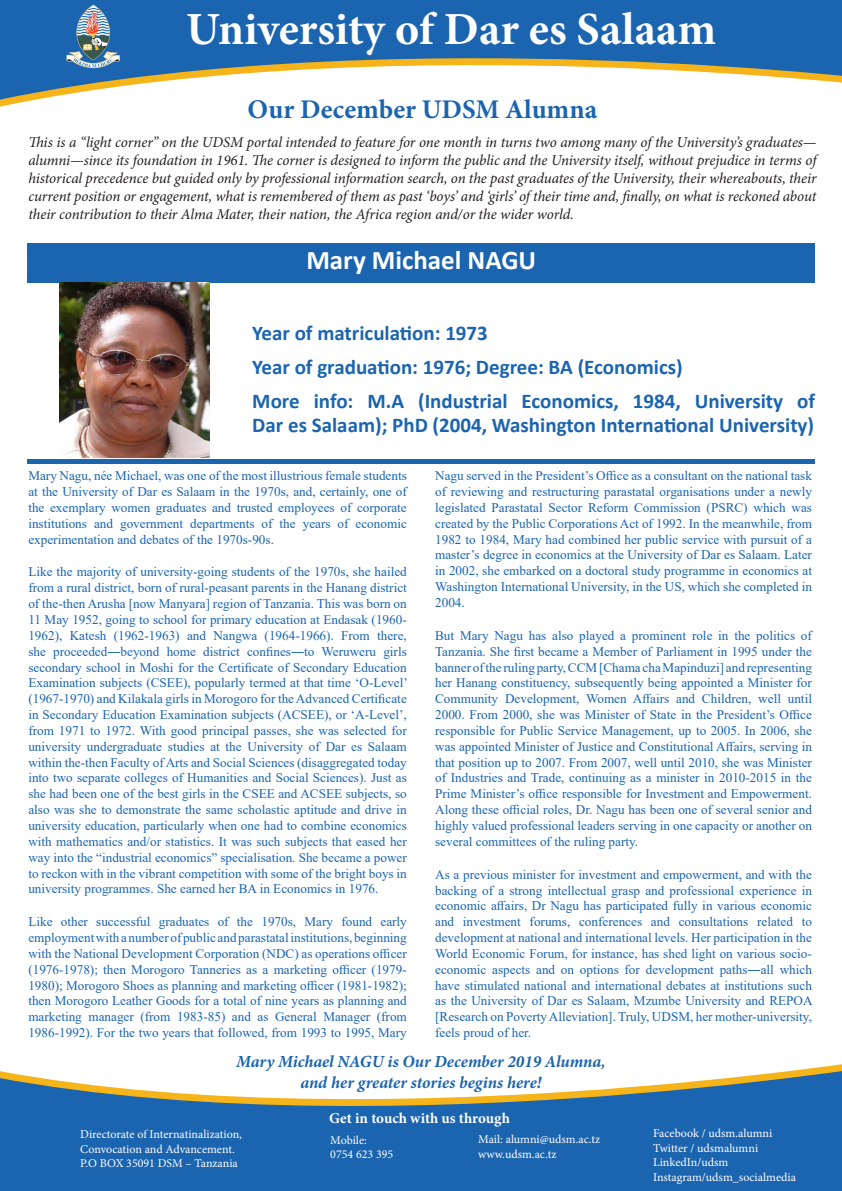
<style>
.page{position:relative;width:842px;height:1191px;background:#fff}
.page>*{position:absolute;margin:0;border:0;box-sizing:border-box;transform-origin:0 0}
.t1{font:700 46px "Minion Pro";color:#fff}
.t2{font:700 27px "Minion Pro";color:#1b64af}
.t3{font:700 27px "Calibri";color:#fff}
.t4{font:700 21px/24.2px "Calibri";color:#1b64af}
.t5{font:italic 700 17px "Minion Pro";letter-spacing:-.005em;color:#1b64af}
.t6{font:italic 15px/18px "Minion Pro";letter-spacing:-.005em;color:#231f20;text-align:justify}
.t7{font:700 15px "Minion Pro";color:#fff}
.t8{font:13.2px/15.8px "Times New Roman";color:#1b64af;text-align:justify}
.t9{font:12px "Minion Pro";color:#fff}
</style>
<div class="page">
<div style="left:27px;top:243px;width:788px;height:39px;background:#1b64af"></div>
<svg style="left:0;top:11px;width:842px;height:96px;fill:#1b64af"></svg>
<div style="left:0;top:0;width:842px;height:11px;background:#1b64af"></div>
<img style="left:61px;top:4px;width:64px;height:69px">
<svg style="left:0;top:1064px;width:842px;height:68px;fill:#1b64af"></svg>
<div style="left:0;top:1132px;width:842px;height:59px;background:#1b64af"></div>
<div style="left:27px;top:459px;width:788px;height:5px;background:#1b64af"></div>
<img style="left:60px;top:282px;width:149px;height:175px">
<p class="t1" style="left:186px;top:-3px;width:532px">University of Dar es Salaam</p>
<p class="t2" style="left:248px;top:90px;width:351px">Our December UDSM Alumna</p>
<p class="t6" style="left:28px;top:133px;width:790px">This is a “light corner” on the UDSM portal intended to feature for one month in turns two among many of the University’s graduates— alumni—since its foundation in 1961. The corner is designed to inform the public and the University itself, without prejudice in terms of historical precedence but guided only by professional information search, on the past graduates of the University, their whereabouts, their current position or engagement, what is remembered of them as past ‘boys’ and ‘girls’ of their time and, finally, on what is reckoned about their contribution to their Alma Mater, their nation, the Africa region and/or the wider world.</p>
<p class="t3" style="left:306px;top:241px;width:231px">Mary Michael NAGU</p>
<p class="t4" style="left:252px;top:320px;width:237px">Year of matriculation: 1973</p>
<p class="t4" style="left:252px;top:355px;width:432px">Year of graduation: 1976; Degree: BA (Economics)</p>
<p class="t4" style="left:252px;top:389px;width:564px">More info: M.A (Industrial Economics, 1984, University of<br>Dar es Salaam); PhD (2004, Washington International University)</p>
<p class="t8" style="left:28px;top:467px;width:380px">Mary Nagu, née Michael, was one of the most illustrious female students at the University of Dar es Salaam in the 1970s, and, certainly, one of the exemplary women graduates and trusted employees of corporate institutions and government departments of the years of economic experimentation and debates of the 1970s-90s.</p>
<p class="t8" style="left:28px;top:564px;width:381px">Like the majority of university-going students of the 1970s, she hailed from a rural district, born of rural-peasant parents in the Hanang district of the-then Arusha [now Manyara] region of Tanzania. This was born on 11 May 1952, going to school for primary education at Endasak (1960- 1962), Katesh (1962-1963) and Nangwa (1964-1966). From there, she proceeded―beyond home district confines―to Weruweru girls secondary school in Moshi for the Certificate of Secondary Education Examination subjects (CSEE), popularly termed at that time ‘O-Level’ (1967-1970) and Kilakala girls in Morogoro for the Advanced Certificate in Secondary Education Examination subjects (ACSEE), or ‘A-Level’, from 1971 to 1972. With good principal passes, she was selected for university undergraduate studies at the University of Dar es Salaam within the-then Faculty of Arts and Social Sciences (disaggregated today into two separate colleges of Humanities and Social Sciences). Just as she had been one of the best girls in the CSEE and ACSEE subjects, so also was she to demonstrate the same scholastic aptitude and drive in university education, particularly when one had to combine economics with mathematics and/or statistics. It was such subjects that eased her way into the “industrial economics” specialisation. She became a power to reckon with in the vibrant competition with some of the bright boys in university programmes. She earned her BA in Economics in 1976.</p>
<p class="t8" style="left:28px;top:913px;width:380px">Like other successful graduates of the 1970s, Mary found early employment with a number of public and parastatal institutions, beginning with the National Development Corporation (NDC) as operations officer (1976-1978); then Morogoro Tanneries as a marketing officer (1979- 1980); Morogoro Shoes as planning and marketing officer (1981-1982); then Morogoro Leather Goods for a total of nine years as planning and marketing manager (from 1983-85) and as General Manager (from 1986-1992). For the two years that followed, from 1993 to 1995, Mary</p>
<p class="t8" style="left:435px;top:467px;width:378px">Nagu served in the President’s Office as a consultant on the national task of reviewing and restructuring parastatal organisations under a newly legislated Parastatal Sector Reform Commission (PSRC) which was created by the Public Corporations Act of 1992. In the meanwhile, from 1982 to 1984, Mary had combined her public service with pursuit of a master’s degree in economics at the University of Dar es Salaam. Later in 2002, she embarked on a doctoral study programme in economics at Washington International University, in the US, which she completed in 2004.</p>
<p class="t8" style="left:435px;top:627px;width:378px">But Mary Nagu has also played a prominent role in the politics of Tanzania. She first became a Member of Parliament in 1995 under the banner of the ruling party, CCM [Chama cha Mapinduzi] and representing her Hanang constituency, subsequently being appointed a Minister for Community Development, Women Affairs and Children, well until 2000. From 2000, she was Minister of State in the President’s Office responsible for Public Service Management, up to 2005. In 2006, she was appointed Minister of Justice and Constitutional Affairs, serving in that position up to 2007. From 2007, well until 2010, she was Minister of Industries and Trade, continuing as a minister in 2010-2015 in the Prime Minister’s office responsible for Investment and Empowerment.<br>Along these official roles, Dr. Nagu has been one of several senior and highly valued professional leaders serving in one capacity or another on several committees of the ruling party.</p>
<p class="t8" style="left:435px;top:866px;width:379px">As a previous minister for investment and empowerment, and with the backing of a strong intellectual grasp and professional experience in economic affairs, Dr Nagu has participated fully in various economic and investment forums, conferences and consultations related to development at national and international levels. Her participation in the World Economic Forum, for instance, has shed light on various socio&shy;economic aspects and on options for development paths―all which have stimulated national and international debates at institutions such as the University of Dar es Salaam, Mzumbe University and REPOA [Research on Poverty Alleviation]. Truly, UDSM, her mother-university, feels proud of her.</p>
<p class="t5" style="left:236px;top:1049px;width:371px">Mary Michael NAGU is Our December 2019 Alumna,</p>
<p class="t5" style="left:300px;top:1070px;width:243px">and her greater stories begins here!</p>
<p class="t9" style="left:80px;top:1126px;width:163px">Directorate of Internatinalization,</p>
<p class="t9" style="left:80px;top:1141px;width:156px">Convocation and Advancement.</p>
<p class="t9" style="left:80px;top:1155px;width:159px">P.O BOX 35091 DSM – Tanzania</p>
<p class="t7" style="left:329px;top:1107px;width:182px">Get in touch with us through</p>
<p class="t9" style="left:478px;top:1131px;width:124px">Mail: alumni@udsm.ac.tz</p>
<p class="t9" style="left:478px;top:1145px;width:80px">www.udsm.ac.tz</p>
<p class="t9" style="left:330px;top:1132px;width:38px">Mobile:</p>
<p class="t9" style="left:330px;top:1146px;width:65px">0754 623 395</p>
<p class="t9" style="left:653px;top:1125px;width:121px">Facebook / udsm.alumni</p>
<p class="t9" style="left:653px;top:1140px;width:107px">Twitter / udsmalumni</p>
<p class="t9" style="left:653px;top:1154px;width:77px">LinkedIn/udsm</p>
<p class="t9" style="left:653px;top:1168px;width:144px">Instagram/udsm_socialmedia</p>
</div>
